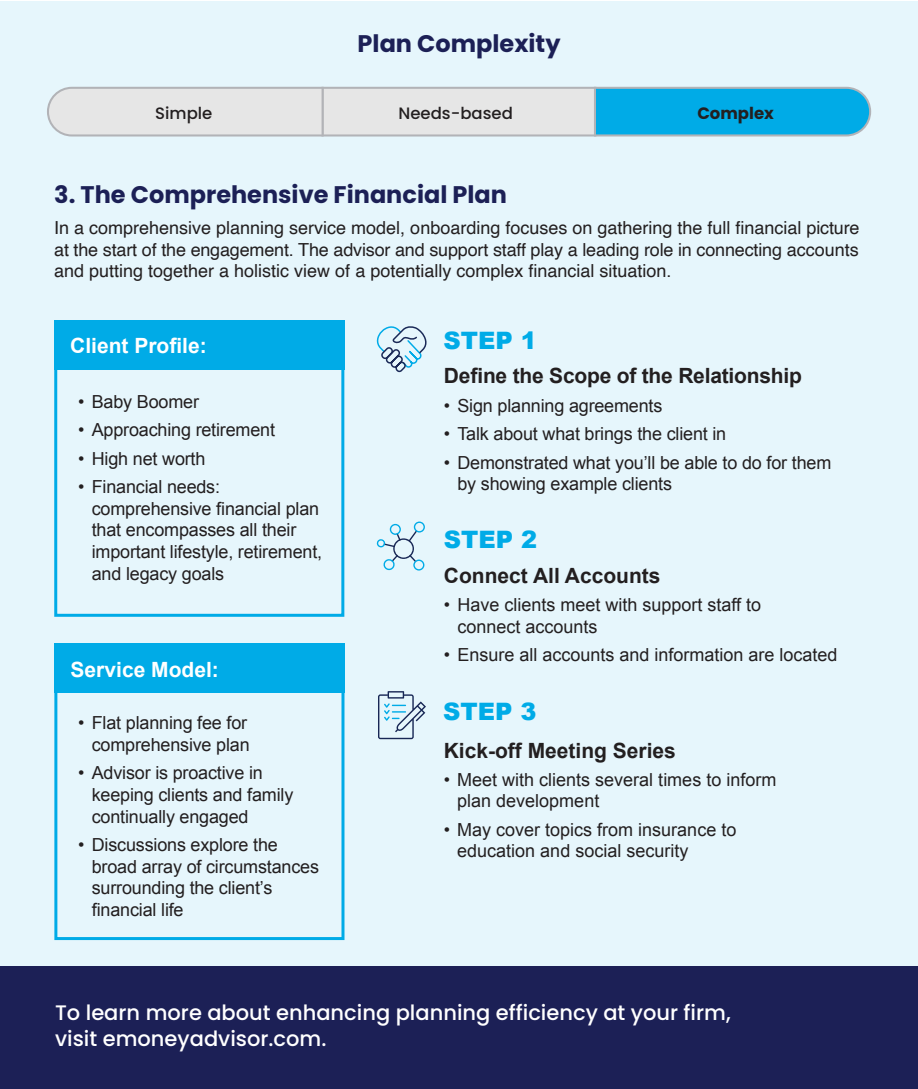
<style>
.page{position:relative;width:918px;height:1089px;background:#fff}
.page>*{position:absolute;margin:0;border:0;box-sizing:border-box;transform-origin:0 0}
.t1{font:700 24px "Poppins";color:#1c2056}
.t2{font:900 24px "Arial";color:#00abe7}
.t3{font:500 21px/25.2px "Poppins";color:#fff}
.t4{font:700 21px "Arial";color:#231f20}
.t5{font:700 21px "Arial";color:#fff}
.t6{font:18px/21.6px "Arial";letter-spacing:-.01em;color:#231f20}
.t7{font:18px/21.6px "Helvetica";color:#231f20;text-align:justify}
.t8{font:500 16.5px "Poppins";color:#231f20}
.t9{font:700 16.5px "Poppins";color:#231f20}
</style>
<div class="page">
<div style="left:0;top:965px;width:918px;height:124px;background:#1c2056"></div>
<div style="left:0;top:1px;width:918px;height:964px;background:#e6f6fc"></div>
<div style="left:54px;top:320px;width:290px;height:297px;border:3px solid #00abe7"></div>
<div style="left:54px;top:320px;width:291px;height:50px;background:#00abe7"></div>
<div style="left:54px;top:644px;width:290px;height:296px;border:3px solid #00abe7"></div>
<div style="left:54px;top:644px;width:291px;height:49px;background:#00abe7"></div>
<svg style="left:377px;top:521px;width:48px;height:49px"></svg>
<svg style="left:376px;top:326px;width:51px;height:47px"></svg>
<svg style="left:378px;top:691px;width:48px;height:48px"></svg>
<svg style="left:47px;top:87px;width:824px;height:49px;background:#9cd0e2"></svg>
<p class="t1" style="left:358px;top:29px;width:204px">Plan Complexity</p>
<p class="t8" style="left:155px;top:104px;width:59px">Simple</p>
<p class="t8" style="left:398px;top:104px;width:116px">Needs-based</p>
<p class="t9" style="left:697px;top:104px;width:78px">Complex</p>
<p class="t1" style="left:54px;top:181px;width:454px">3. The Comprehensive Financial Plan</p>
<p class="t7" style="left:54px;top:217px;width:807px">In a comprehensive planning service model, onboarding focuses on gathering the full financial picture at the start of the engagement. The advisor and support staff play a leading role in connecting accounts and putting together a holistic view of a potentially complex financial situation.</p>
<p class="t5" style="left:70px;top:331px;width:138px">Client Profile:</p>
<p class="t6" style="left:78px;top:391px;width:122px">• Baby Boomer</p>
<p class="t6" style="left:78px;top:419px;width:198px">• Approaching retirement</p>
<p class="t6" style="left:78px;top:448px;width:129px">• High net worth</p>
<p class="t6" style="left:92px;top:476px;width:232px;text-indent:-14px">• Financial needs: comprehensive financial plan that encompasses all their important lifestyle, retirement, and legacy goals</p>
<p class="t5" style="left:71px;top:656px;width:150px">Service Model:</p>
<p class="t6" style="left:78px;top:712px;width:173px;text-align:right">• Flat planning fee for comprehensive plan</p>
<p class="t6" style="left:92px;top:762px;width:203px;text-indent:-14px">• Advisor is proactive in keeping clients and family continually engaged</p>
<p class="t6" style="left:92px;top:834px;width:229px;text-indent:-14px">• Discussions explore the broad array of circumstances surrounding the client’s financial life</p>
<p class="t2" style="left:443px;top:323px;width:95px">STEP 1</p>
<p class="t4" style="left:444px;top:362px;width:360px">Define the Scope of the Relationship</p>
<p class="t6" style="left:444px;top:395px;width:220px">• Sign planning agreements</p>
<p class="t6" style="left:444px;top:423px;width:284px">• Talk about what brings the client in</p>
<p class="t6" style="left:457px;top:451px;width:375px;text-indent:-14px">• Demonstrated what you’ll be able to do for them by showing example clients</p>
<p class="t2" style="left:444px;top:522px;width:95px">STEP 2</p>
<p class="t4" style="left:444px;top:561px;width:218px">Connect All Accounts</p>
<p class="t6" style="left:457px;top:594px;width:305px;text-indent:-14px">• Have clients meet with support staff to connect accounts</p>
<p class="t6" style="left:444px;top:644px;width:395px">• Ensure all accounts and information are located</p>
<p class="t2" style="left:443px;top:693px;width:95px">STEP 3</p>
<p class="t4" style="left:444px;top:736px;width:234px">Kick-off Meeting Series</p>
<p class="t6" style="left:457px;top:769px;width:321px;text-indent:-14px">• Meet with clients several times to inform plan development</p>
<p class="t6" style="left:457px;top:819px;width:281px;text-indent:-14px">• May cover topics from insurance to education and social security</p>
<p class="t3" style="left:55px;top:1000px;width:677px">To learn more about enhancing planning efficiency at your firm, visit emoneyadvisor.com.</p>
</div>
